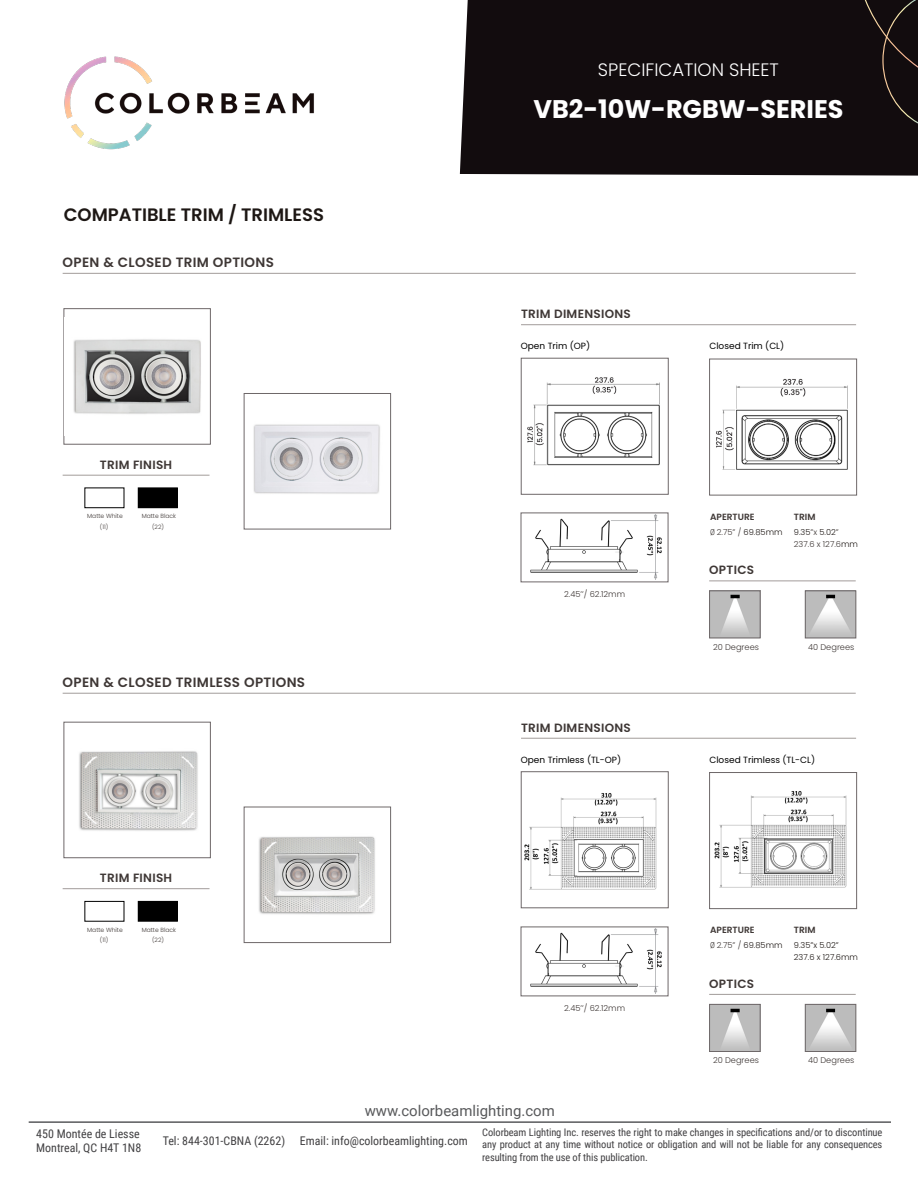
<style>
.page{position:relative;width:918px;height:1188px;background:#fff}
.page>*{position:absolute;margin:0;border:0;box-sizing:border-box;transform-origin:0 0}
.t1{font:700 25.5px "Poppins";color:#fff}
.t2{font:600 18px "Poppins";color:#1d1714}
.t3{font:300 18px "Poppins";color:#fff}
.t4{font:15px "Roboto";color:#58595b}
.t5{font:600 13.5px "Poppins";letter-spacing:.025em;color:#3e3735}
.t6{font:12px/14.4px "Roboto Condensed";color:#414042}
.t7{font:600 12px "Poppins";letter-spacing:.025em;color:#3e3735}
.t8{font:10.5px/12.6px "Roboto Condensed";letter-spacing:-.01em;color:#414042;text-align:justify}
.t9{font:9px "Poppins";color:#000}
.t10{font:600 9px "Poppins";color:#3e3735}
.t11{font:300 8.25px/12px "Poppins";color:#3e3735}
.t12{font:300 8.25px/12px "Poppins";color:#1d1714}
.t13{font:300 6px/10.5px "Poppins";color:#3e3735;text-align:center}
.s1{font-family:"Roboto Condensed"}
.s2{color:#3e3735}
.s3{color:#1d1714}
</style>
<div class="page">
<div style="left:460px;top:0;width:458px;height:176px;background:#120c0e"></div>
<svg style="left:865px;top:0;width:53px;height:124px;background:#1b1414"></svg>
<hr style="left:29px;top:1121px;width:862px;height:2px;background:#58595b">
<img style="left:64px;top:56px;width:250px;height:94px">
<div style="left:521px;top:358px;width:147px;height:136px;border:1px solid #6e6869"></div>
<div style="left:521px;top:772px;width:147px;height:136px;border:1px solid #6e6869"></div>
<div style="left:709px;top:359px;width:148px;height:136px;border:1px solid #6e6869"></div>
<div style="left:709px;top:772px;width:148px;height:137px;border:1px solid #6e6869"></div>
<div style="left:521px;top:513px;width:147px;height:69px;border:1px solid #6e6869"></div>
<img style="left:527px;top:377px;width:133px;height:89px">
<img style="left:524px;top:793px;width:133px;height:97px">
<img style="left:716px;top:378px;width:132px;height:92px">
<img style="left:714px;top:791px;width:133px;height:97px">
<img style="left:522px;top:515px;width:140px;height:64px">
<img style="left:530px;top:929px;width:132px;height:64px">
<img style="left:711px;top:593px;width:47px;height:43px">
<div style="left:709px;top:591px;width:51px;height:47px;border:1px solid #6e6869"></div>
<img style="left:711px;top:1006px;width:47px;height:44px">
<div style="left:709px;top:1004px;width:51px;height:48px;border:1px solid #6e6869"></div>
<img style="left:807px;top:593px;width:47px;height:43px">
<div style="left:805px;top:591px;width:51px;height:47px;border:1px solid #6e6869"></div>
<img style="left:807px;top:1006px;width:47px;height:44px">
<div style="left:805px;top:1004px;width:51px;height:48px;border:1px solid #6e6869"></div>
<hr style="left:521px;top:324px;width:335px;height:1px;background:#a29c9a">
<hr style="left:521px;top:738px;width:335px;height:1px;background:#a29c9a">
<hr style="left:63px;top:273px;width:793px;height:1px;background:#a29c9a">
<hr style="left:63px;top:693px;width:793px;height:1px;background:#a29c9a">
<hr style="left:709px;top:581px;width:147px;height:1px;background:#a29c9a">
<hr style="left:709px;top:994px;width:147px;height:1px;background:#a29c9a">
<div style="left:64px;top:308px;width:147px;height:136px;border:1px solid #6e6869"></div>
<div style="left:244px;top:393px;width:147px;height:136px;border:1px solid #6e6869"></div>
<img style="left:65px;top:317px;width:136px;height:119px">
<img style="left:253px;top:424px;width:127px;height:70px">
<div style="left:85px;top:488px;width:39px;height:20px;border:1px solid #000"></div>
<div style="left:138px;top:488px;width:39px;height:20px;background:#000"></div>
<hr style="left:63px;top:475px;width:147px;height:1px;background:#a29c9a">
<div style="left:64px;top:722px;width:147px;height:136px;border:1px solid #6e6869"></div>
<div style="left:244px;top:807px;width:147px;height:136px;border:1px solid #6e6869"></div>
<img style="left:79px;top:751px;width:119px;height:80px">
<img style="left:259px;top:836px;width:116px;height:79px">
<div style="left:85px;top:901px;width:39px;height:20px;border:1px solid #000"></div>
<div style="left:138px;top:901px;width:39px;height:20px;background:#000"></div>
<hr style="left:63px;top:888px;width:147px;height:1px;background:#a29c9a">
<h2 class="t2" style="left:64px;top:204px;width:262px">COMPATIBLE TRIM / TRIMLESS</h2>
<p class="t5" style="left:63px;top:254px;width:213px">OPEN &amp; CLOSED TRIM OPTIONS</p>
<p class="t7" style="left:100px;top:457px;width:74px">TRIM FINISH</p>
<p class="t13" style="left:87px;top:511px;width:37px">Matte White (11)</p>
<p class="t13" style="left:142px;top:511px;width:36px">Matte Black (22)</p>
<p class="t5" style="left:63px;top:674px;width:244px">OPEN &amp; CLOSED TRIMLESS OPTIONS</p>
<h2 class="t3" style="left:598px;top:60px;width:183px">SPECIFICATION SHEET</h2>
<h1 class="t1" style="left:533px;top:95px;width:312px">VB2-10W-RGBW-SERIES</h1>
<p class="t7" style="left:521px;top:307px;width:111px">TRIM DIMENSIONS</p>
<p class="t9" style="left:521px;top:341px;width:71px">Open Trim (OP)</p>
<p class="t11" style="left:564px;top:588px;width:62px">2.45’’/ 62.12mm</p>
<p class="t7" style="left:521px;top:721px;width:111px">TRIM DIMENSIONS</p>
<p class="t9" style="left:521px;top:754px;width:102px">Open Trimless (TL-OP)</p>
<p class="t9" style="left:709px;top:341px;width:76px">Closed Trim (CL)</p>
<p class="t10" style="left:710px;top:511px;width:46px">APERTURE</p>
<p class="t12" style="left:710px;top:526px;width:74px"><span class="s1">Ø</span> <span class="s2">2.75” /</span> 69.85mm</p>
<p class="t7" style="left:709px;top:563px;width:46px">OPTICS</p>
<p class="t10" style="left:794px;top:511px;width:23px">TRIM</p>
<p class="t11" style="left:794px;top:526px;width:66px"><span class="s3">9.35</span>”x <span class="s3">5.02</span>”<br>237.6 x 127.6<span class="s3">mm</span></p>
<p class="t11" style="left:713px;top:641px;width:48px">20 Degrees</p>
<p class="t11" style="left:808px;top:641px;width:48px">40 Degrees</p>
<p class="t9" style="left:709px;top:754px;width:107px">Closed Trimless (TL-CL)</p>
<p class="t7" style="left:100px;top:871px;width:74px">TRIM FINISH</p>
<p class="t13" style="left:87px;top:925px;width:37px">Matte White (11)</p>
<p class="t13" style="left:142px;top:925px;width:36px">Matte Black (22)</p>
<p class="t11" style="left:564px;top:1002px;width:62px">2.45’’/ 62.12mm</p>
<h3 class="t4" style="left:365px;top:1100px;width:192px">www.colorbeamlighting.com</h3>
<p class="t10" style="left:710px;top:925px;width:46px">APERTURE</p>
<p class="t12" style="left:710px;top:939px;width:74px"><span class="s1">Ø</span> <span class="s2">2.75” /</span> 69.85mm</p>
<p class="t7" style="left:709px;top:977px;width:46px">OPTICS</p>
<p class="t10" style="left:794px;top:925px;width:23px">TRIM</p>
<p class="t12" style="left:794px;top:939px;width:66px">9.35”x 5.02”<br>237.6 x 127.6mm</p>
<p class="t11" style="left:713px;top:1054px;width:48px">20 Degrees</p>
<p class="t11" style="left:808px;top:1054px;width:48px">40 Degrees</p>
<p class="t6" style="left:36px;top:1126px;width:106px">450 Montée de Liesse<br>Montreal, QC H4T 1N8</p>
<p class="t6" style="left:300px;top:1133px;width:170px">Email: info@colorbeamlighting.com</p>
<p class="t8" style="left:482px;top:1125px;width:402px">Colorbeam Lighting Inc. reserves the right to make changes in specifications and/or to discontinue any product at any time without notice or obligation and will not be liable for any consequences resulting from the use of this publication.</p>
<p class="t6" style="left:163px;top:1133px;width:124px">Tel: 844-301-CBNA (2262)</p>
</div>
